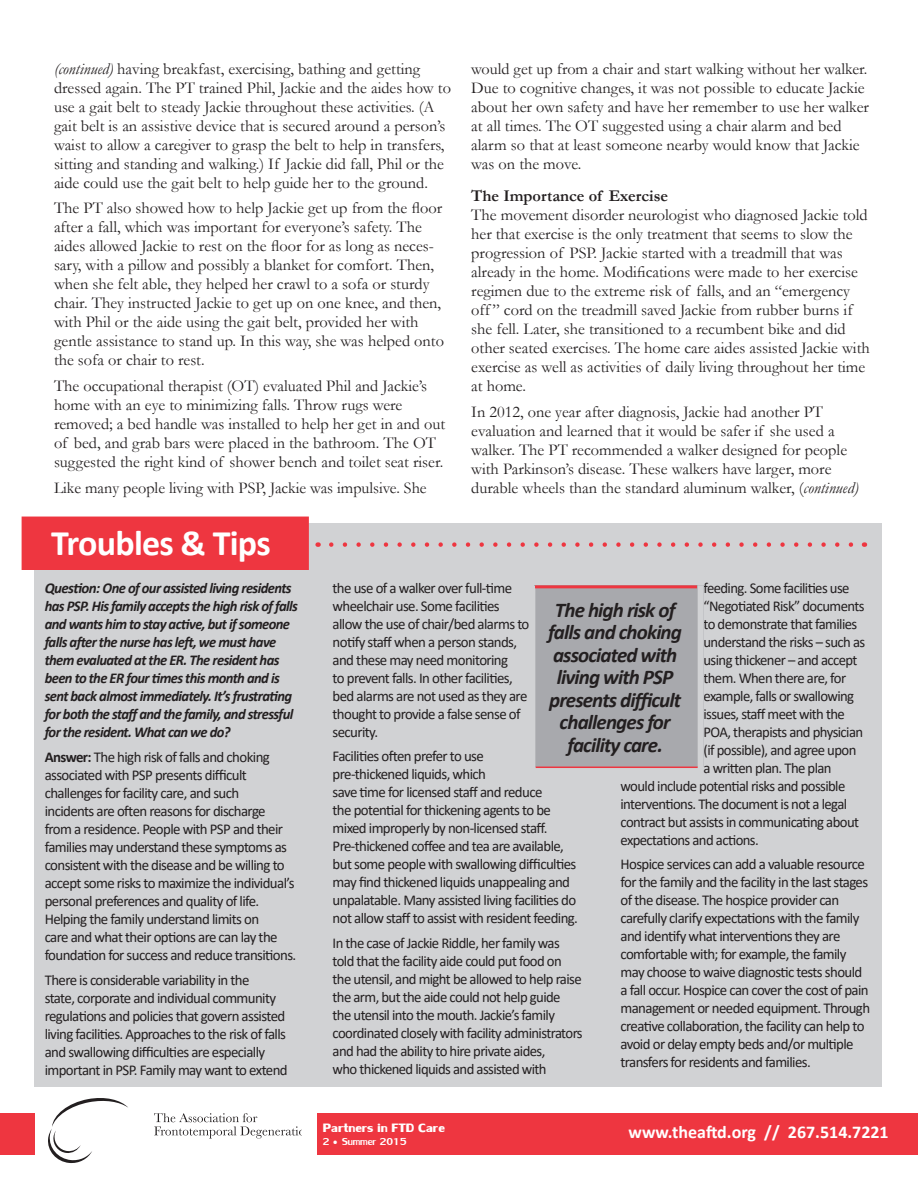
<style>
.page{position:relative;width:918px;height:1188px;background:#fff}
.page>*{position:absolute;margin:0;border:0;box-sizing:border-box;transform-origin:0 0}
.t1{font:700 36px "Calibri";letter-spacing:-.02em;color:#fff}
.t2{font:italic 700 21px/22.5px "Calibri";letter-spacing:-.04em;color:#231f20;text-align:center}
.t3{font:700 18px "Calibri";color:#fff}
.t4{font:18px "Lily UPC Bold";color:#fff}
.t5{font:16.5px/19px "Garamond";color:#231f20}
.t6{font:700 16.5px "Garamond";color:#231f20}
.t7{font:15px/18px "Calibri";letter-spacing:-.04em;color:#231f20}
.t8{font:italic 700 15px/18.1px "Calibri";letter-spacing:-.04em;color:#231f20}
.t9{font:15px "Lily UPC";color:#fff}
.s1{font-style:italic}
.s2{font-weight:700}
</style>
<div class="page">
<div style="left:34px;top:523px;width:847px;height:563px;background:#d1d2d4"></div>
<div style="left:22px;top:517px;width:286px;height:52px;background:#ee3640"></div>
<div style="left:22px;top:517px;width:287px;height:53px;border:2px solid #ee3640"></div>
<div style="left:318px;top:1113px;width:600px;height:42px;background:#ee3640"></div>
<div style="left:0;top:1113px;width:35px;height:42px;background:#ee3640"></div>
<svg style="left:48px;top:1098px;width:80px;height:65px"></svg>
<svg style="left:154px;top:1113px;width:147px;height:26px"></svg>
<div style="left:534px;top:586px;width:170px;height:181px;background:#a8a9ad"></div>
<svg style="left:331px;top:542px;width:523px;height:5px"></svg>
<div style="left:698px;top:585px;width:6px;height:183px;background:#d1d2d4"></div>
<hr style="left:531px;top:586px;width:4px;height:182px;background:#d1d2d4">
<hr style="left:535px;top:585px;width:162px;height:3px;background:#ee3640">
<hr style="left:536px;top:767px;width:162px;height:1px;background:#ee3640">
<p class="t5" style="left:54px;top:59px;width:399px"><span class="s1">(continued)</span> having breakfast, exercising, bathing and getting dressed again. The PT trained Phil, Jackie and the aides how to use a gait belt to steady Jackie throughout these activities. (A gait belt is an assistive device that is secured around a person’s waist to allow a caregiver to grasp the belt to help in transfers, sitting and standing and walking.) If Jackie did fall, Phil or the aide could use the gait belt to help guide her to the ground.</p>
<p class="t5" style="left:54px;top:198px;width:392px">The PT also showed how to help Jackie get up from the floor after a fall, which was important for everyone’s safety. The aides allowed Jackie to rest on the floor for as long as neces&shy;sary, with a pillow and possibly a blanket for comfort. Then, when she felt able, they helped her crawl to a sofa or sturdy chair. They instructed Jackie to get up on one knee, and then, with Phil or the aide using the gait belt, provided her with gentle assistance to stand up. In this way, she was helped onto the sofa or chair to rest.</p>
<p class="t5" style="left:54px;top:376px;width:393px">The occupational therapist (OT) evaluated Phil and Jackie’s home with an eye to minimizing falls. Throw rugs were removed; a bed handle was installed to help her get in and out of bed, and grab bars were placed in the bathroom. The OT suggested the right kind of shower bench and toilet seat riser.</p>
<p class="t5" style="left:54px;top:477px;width:374px">Like many people living with PSP, Jackie was impulsive. She</p>
<h1 class="t1" style="left:51px;top:518px;width:221px">Troubles &amp; Tips</h1>
<p class="t5" style="left:471px;top:61px;width:399px">would get up from a chair and start walking without her walker.<br>Due to cognitive changes, it was not possible to educate Jackie about her own safety and have her remember to use her walker at all times. The OT suggested using a chair alarm and bed alarm so that at least someone nearby would know that Jackie was on the move.</p>
<p class="t6" style="left:471px;top:190px;width:198px">The Importance of Exercise</p>
<p class="t5" style="left:471px;top:205px;width:400px">The movement disorder neurologist who diagnosed Jackie told her that exercise is the only treatment that seems to slow the progression of PSP. Jackie started with a treadmill that was already in the home. Modifications were made to her exercise regimen due to the extreme risk of falls, and an “emergency off ” cord on the treadmill saved Jackie from rubber burns if she fell. Later, she transitioned to a recumbent bike and did other seated exercises. The home care aides assisted Jackie with exercise as well as activities of daily living throughout her time at home.</p>
<p class="t5" style="left:471px;top:401px;width:389px">In 2012, one year after diagnosis, Jackie had another PT evaluation and learned that it would be safer if she used a walker. The PT recommended a walker designed for people with Parkinson’s disease. These walkers have larger, more durable wheels than the standard aluminum walker, (<span class="s1">continued)</span></p>
<p class="t8" style="left:45px;top:578px;width:255px">Question: One of our assisted living residents has PSP. His family accepts the high risk of falls and wants him to stay active, but if someone falls after the nurse has left, we must have them evaluated at the ER. The resident has been to the ER four times this month and is sent back almost immediately. It’s frustrating for both the staff and the family, and stressful for the resident. What can we do?</p>
<p class="t7" style="left:45px;top:749px;width:253px"><span class="s2">Answer:</span> The high risk of falls and choking associated with PSP presents difficult challenges for facility care, and such<br>incidents are often reasons for discharge from a residence. People with PSP and their families may understand these symptoms as consistent with the disease and be willing to accept some risks to maximize the individual’s personal preferences and quality of life.<br>Helping the family understand limits on<br>care and what their options are can lay the foundation for success and reduce transitions.</p>
<p class="t7" style="left:45px;top:972px;width:245px">There is considerable variability in the<br>state, corporate and individual community regulations and policies that govern assisted living facilities. Approaches to the risk of falls and swallowing difficulties are especially important in PSP. Family may want to extend</p>
<p class="t7" style="left:333px;top:578px;width:198px">the use of a walker over full-time wheelchair use. Some facilities allow the use of chair/bed alarms to notify staff when a person stands, and these may need monitoring<br>to prevent falls. In other facilities, bed alarms are not used as they are thought to provide a false sense of security.</p>
<p class="t7" style="left:333px;top:747px;width:247px">Facilities often prefer to use<br>pre-thickened liquids, which<br>save time for licensed staff and reduce<br>the potential for thickening agents to be mixed improperly by non-licensed staff.<br>Pre-thickened coffee and tea are available, but some people with swallowing difficulties may find thickened liquids unappealing and unpalatable. Many assisted living facilities do not allow staff to assist with resident feeding.</p>
<p class="t7" style="left:333px;top:935px;width:252px">In the case of Jackie Riddle, her family was told that the facility aide could put food on the utensil, and might be allowed to help raise the arm, but the aide could not help guide the utensil into the mouth. Jackie’s family coordinated closely with facility administrators and had the ability to hire private aides,<br>who thickened liquids and assisted with</p>
<p class="t7" style="left:703px;top:578px;width:148px">feeding. Some facilities use</p>
<p class="t7" style="left:703px;top:596px;width:163px">“Negotiated Risk” documents</p>
<p class="t7" style="left:703px;top:615px;width:155px">to demonstrate that families</p>
<p class="t7" style="left:703px;top:633px;width:163px">understand the risks – such as</p>
<p class="t7" style="left:703px;top:651px;width:155px">using thickener – and accept</p>
<p class="t7" style="left:703px;top:669px;width:144px">them. When there are, for</p>
<p class="t7" style="left:703px;top:686px;width:152px">example, falls or swallowing</p>
<p class="t7" style="left:703px;top:704px;width:143px">issues, staff meet with the</p>
<p class="t7" style="left:703px;top:723px;width:161px">POA, therapists and physician</p>
<p class="t7" style="left:703px;top:741px;width:154px">(if possible), and agree upon</p>
<p class="t7" style="left:703px;top:758px;width:130px">a written plan. The plan</p>
<p class="t7" style="left:621px;top:776px;width:226px">would include potential risks and possible</p>
<p class="t7" style="left:621px;top:794px;width:228px">interventions. The document is not a legal</p>
<p class="t7" style="left:621px;top:812px;width:240px">contract but assists in communicating about</p>
<p class="t7" style="left:621px;top:830px;width:140px">expectations and actions.</p>
<p class="t7" style="left:621px;top:856px;width:251px">Hospice services can add a valuable resource for the family and the facility in the last stages of the disease. The hospice provider can carefully clarify expectations with the family and identify what interventions they are comfortable with; for example, the family may choose to waive diagnostic tests should a fall occur. Hospice can cover the cost of pain management or needed equipment. Through creative collaboration, the facility can help to avoid or delay empty beds and/or multiple transfers for residents and families.</p>
<h2 class="t2" style="left:548px;top:598px;width:135px">The high risk of falls and choking associated with living with PSP presents difficult challenges for facility care.</h2>
<p class="t4" style="left:323px;top:1121px;width:123px">Partners in FTD Care</p>
<p class="t9" style="left:323px;top:1131px;width:85px">2 • Summer 2015</p>
<p class="t3" style="left:629px;top:1119px;width:262px">www.theaftd.org // 267.514.7221</p>
</div>
